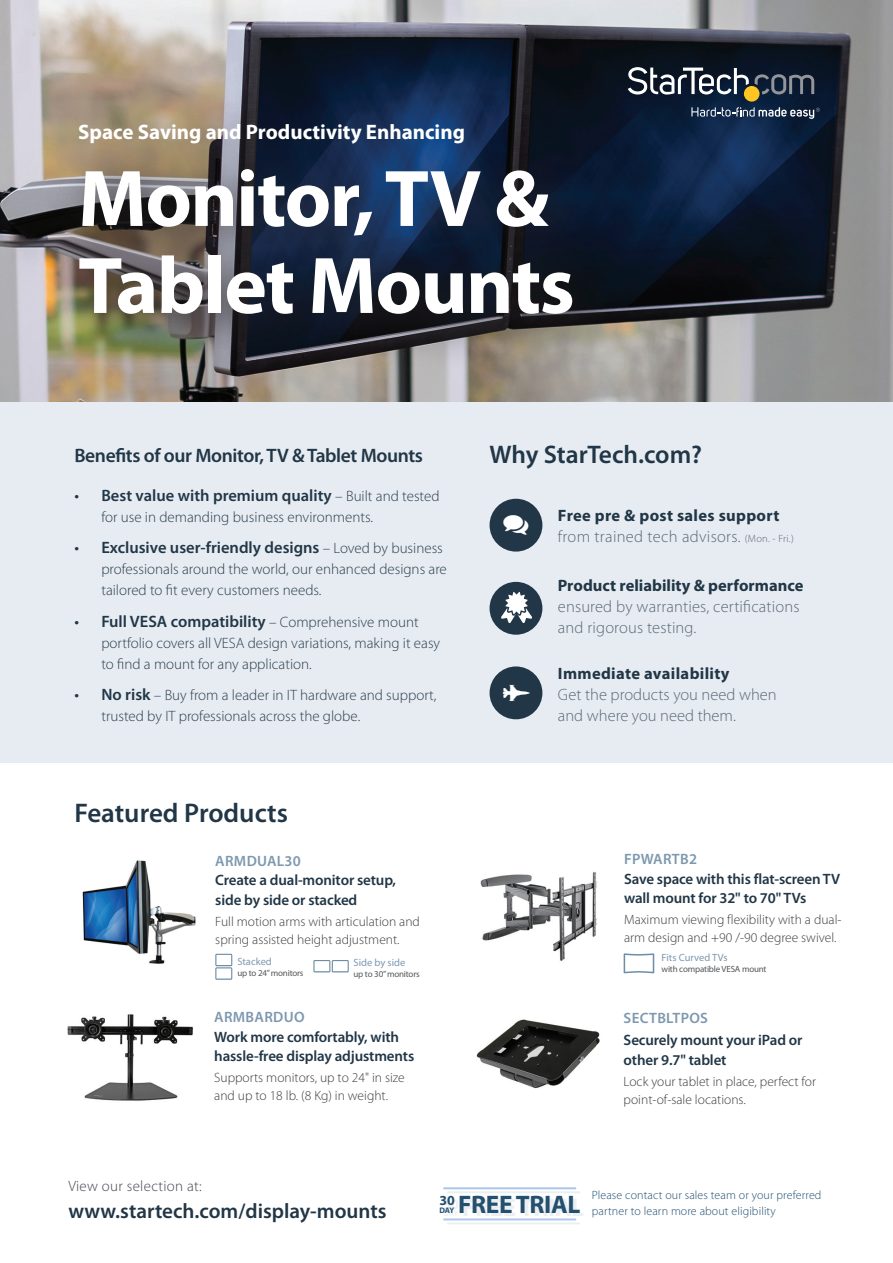
<style>
.page{position:relative;width:893px;height:1263px;background:#fff}
.page>*{position:absolute;margin:0;border:0;box-sizing:border-box;transform-origin:0 0}
.t1{font:700 81px/87px "Myriad Pro";letter-spacing:-.02em;color:#fff}
.t2{font:600 27px "Myriad Pro";color:#213646}
.t3{font:600 25.5px "Myriad Pro";letter-spacing:-.005em;color:#213646}
.t4{font:700 25.35px "Myriad Pro";letter-spacing:-.015em;color:#24506f}
.t5{font:700 21px "Myriad Pro";color:#fff}
.t6{font:600 21px "Myriad Pro";color:#213646}
.t7{font:600 19.5px "Myriad Pro";letter-spacing:-.02em;color:#213646}
.t8{font:600 16.5px "Myriad Pro";color:#213646}
.t9{font:700 16.5px/21px "Myriad Pro";letter-spacing:.015em;color:#213646}
.t10{font:300 16.5px/21px "Myriad Pro";letter-spacing:.01em;color:#5c6976}
.t11{font:300 15px/21px "Myriad Pro";color:#2c3f4e}
.t12{font:600 15px/19.5px "Myriad Pro";letter-spacing:-.01em;color:#213646}
.t13{font:600 15px "Myriad Pro";letter-spacing:.02em;color:#7d98af}
.t14{font:300 15px "Myriad Pro";letter-spacing:.02em;color:#464650}
.t15{font:700 13.95px "Myriad Pro";color:#24506f}
.t16{font:300 13.5px/18px "Myriad Pro";color:#3e3e3f}
.t17{font:300 12px/16.5px "Myriad Pro";letter-spacing:.01em;color:#214f71}
.t18{font:10.5px "Myriad Pro";color:#7d98af}
.t19{font:9px "Myriad Pro";letter-spacing:-.02em;color:#545557}
.t20{font:700 8.1px "Myriad Pro";letter-spacing:-.055em;color:#24506f}
.s1{font-weight:400}
.s2{font-weight:300;font-size:15px;color:#2c3f4e}
.s3{font-weight:400;font-size:16.5px;color:#213646}
.s4{font-weight:600;font-size:16.5px;color:#213646}
.s5{font-weight:300;color:#5c6976}
.s6{font-weight:300;font-size:10.5px;color:#5c6976}
</style>
<div class="page">
<div style="left:0;top:401px;width:893px;height:362px;background:#e7ecf2"></div>
<img style="left:476px;top:1019px;width:124px;height:70px">
<img style="left:481px;top:872px;width:116px;height:89px">
<img style="left:68px;top:1014px;width:125px;height:87px">
<div style="left:490px;top:499px;width:52px;height:53px;background:#213646;border-radius:50%"></div>
<div style="left:490px;top:666px;width:52px;height:53px;background:#213646;border-radius:50%"></div>
<div style="left:490px;top:582px;width:52px;height:53px;background:#213646;border-radius:50%"></div>
<svg style="left:501px;top:591px;width:31px;height:32px"></svg>
<img style="left:0;top:0;width:893px;height:401px">
<svg style="left:691px;top:107px;width:129px;height:12px"></svg>
<svg style="left:628px;top:67px;width:121px;height:28px"></svg>
<svg style="left:755px;top:74px;width:59px;height:20px"></svg>
<div style="left:744px;top:86px;width:15px;height:16px;background:#fec422;border-radius:50%"></div>
<img style="left:44px;top:89px;width:581px;height:279px">
<img style="left:82px;top:860px;width:114px;height:104px">
<svg style="left:215px;top:954px;width:17px;height:26px"></svg>
<svg style="left:313px;top:960px;width:36px;height:12px"></svg>
<svg style="left:623px;top:953px;width:32px;height:21px"></svg>
<hr style="left:447px;top:1191px;width:133px;height:2px;background:#24506f">
<hr style="left:447px;top:1222px;width:133px;height:2px;background:#24506f">
<hr style="left:443px;top:1187px;width:133px;height:2px;background:#acc8e7">
<hr style="left:443px;top:1218px;width:133px;height:2px;background:#acc8e7">
<h3 class="t5" style="left:78px;top:118px;width:388px">Space Saving and Productivity Enhancing</h3>
<h1 class="t1" style="left:78px;top:152px;width:498px">Monitor, TV &amp;<br>Tablet Mounts</h1>
<h3 class="t7" style="left:74px;top:443px;width:350px">Benefits of our Monitor, TV &amp; Tablet Mounts</h3>
<p class="t8" style="left:74px;top:485px;width:367px"><span class="s1">•</span> Best value with premium quality <span class="s2">– Built and tested</span></p>
<p class="t11" style="left:101px;top:506px;width:273px">for use in demanding business environments.</p>
<p class="t8" style="left:74px;top:537px;width:370px"><span class="s1">•</span> Exclusive user-friendly designs <span class="s2">– Loved by business</span></p>
<p class="t11" style="left:101px;top:558px;width:347px">professionals around the world, our enhanced designs are tailored to fit every customers needs.</p>
<p class="t8" style="left:74px;top:611px;width:346px"><span class="s1">•</span> Full VESA compatibility <span class="s2">– Comprehensive mount</span></p>
<p class="t11" style="left:101px;top:632px;width:340px">portfolio covers all VESA design variations, making it easy to find a mount for any application.</p>
<p class="t11" style="left:101px;top:684px;width:337px;text-indent:-27px"><span class="s3">•</span> <span class="s4">No risk</span> – Buy from a leader in IT hardware and support, trusted by IT professionals across the globe.</p>
<h2 class="t2" style="left:74px;top:796px;width:215px">Featured Products</h2>
<p class="t13" style="left:215px;top:851px;width:87px">ARMDUAL30</p>
<p class="t12" style="left:215px;top:870px;width:182px">Create a dual-monitor setup, side by side or stacked</p>
<p class="t16" style="left:215px;top:912px;width:206px">Full motion arms with articulation and spring assisted height adjustment.</p>
<p class="t18" style="left:354px;top:956px;width:53px">Side by side</p>
<p class="t19" style="left:354px;top:968px;width:68px">up to 30” monitors</p>
<p class="t18" style="left:237px;top:955px;width:36px">Stacked</p>
<p class="t19" style="left:237px;top:967px;width:68px">up to 24” monitors</p>
<p class="t13" style="left:214px;top:1008px;width:92px">ARMBARDUO</p>
<p class="t12" style="left:214px;top:1027px;width:201px">Work more comfortably, with hassle-free display adjustments</p>
<p class="t16" style="left:214px;top:1069px;width:192px">Supports monitors, up to 24" in size and up to 18 lb. (8 Kg) in weight.</p>
<h3 class="t3" style="left:490px;top:439px;width:214px">Why StarTech.com?</h3>
<p class="t9" style="left:558px;top:505px;width:237px">Free pre &amp; post sales support <span class="s5">from trained tech advisors.</span> <span class="s6">(Mon. - Fri.)</span></p>
<p class="t9" style="left:558px;top:575px;width:247px">Product reliability &amp; performance</p>
<p class="t10" style="left:558px;top:596px;width:243px">ensured by warranties, certifications and rigorous testing.</p>
<p class="t9" style="left:558px;top:662px;width:173px">Immediate availability</p>
<p class="t10" style="left:558px;top:684px;width:220px">Get the products you need when and where you need them.</p>
<p class="t13" style="left:624px;top:850px;width:74px">FPWARTB2</p>
<p class="t12" style="left:624px;top:869px;width:217px">Save space with this flat-screen TV wall mount for 32" to 70" TVs</p>
<p class="t16" style="left:624px;top:911px;width:219px">Maximum viewing flexibility with a dual&shy;arm design and +90 /-90 degree swivel.</p>
<p class="t18" style="left:662px;top:951px;width:67px">Fits Curved TVs</p>
<p class="t19" style="left:662px;top:963px;width:107px">with compatible VESA mount</p>
<p class="t13" style="left:624px;top:1008px;width:86px">SECTBLTPOS</p>
<p class="t12" style="left:624px;top:1030px;width:180px">Securely mount your iPad or other 9.7" tablet</p>
<p class="t16" style="left:624px;top:1072px;width:194px">Lock your tablet in place, perfect for point-of-sale locations.</p>
<p class="t14" style="left:68px;top:1177px;width:135px">View our selection at:</p>
<h3 class="t6" style="left:68px;top:1197px;width:320px">www.startech.com/display-mounts</h3>
<p class="t15" style="left:439px;top:1191px;width:17px">30</p>
<p class="t20" style="left:439px;top:1204px;width:16px">DAY</p>
<h3 class="t4" style="left:458px;top:1187px;width:124px">FREE TRIAL</h3>
<p class="t15" style="left:443px;top:1195px;width:17px">30</p>
<p class="t20" style="left:443px;top:1208px;width:16px">DAY</p>
<h3 class="t4" style="left:462px;top:1191px;width:124px">FREE TRIAL</h3>
<p class="t17" style="left:592px;top:1186px;width:231px">Please contact our sales team or your preferred partner to learn more about eligibility</p>
</div>
